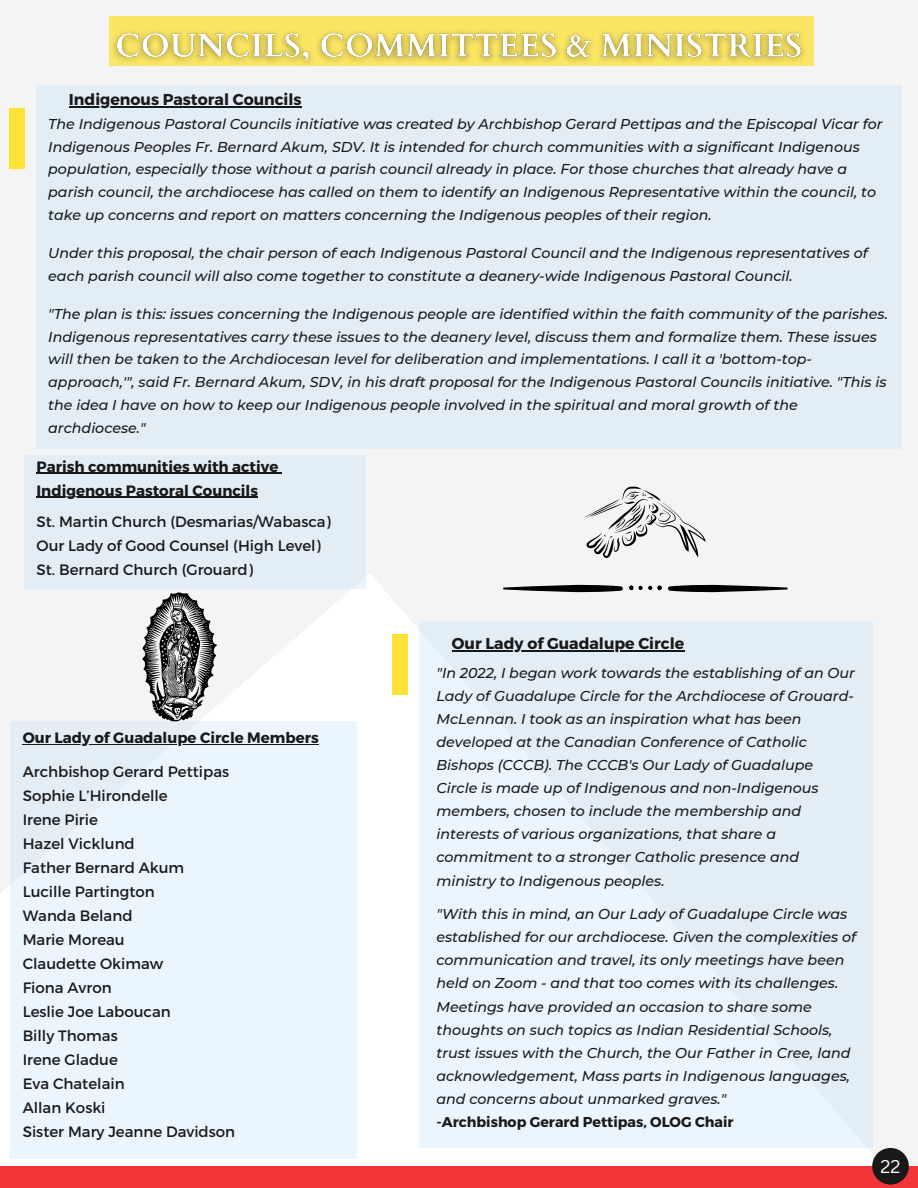
<style>
.page{position:relative;width:918px;height:1188px;background:#f4f4f4}
.page>*{position:absolute;margin:0;border:0;box-sizing:border-box;transform-origin:0 0}
.t1{font:18px "Canva Sans";color:#fff}
.t2{font:700 15.75px "Montserrat";color:#191919}
.t3{font:15px "Montserrat";color:#191919}
.t4{font:700 15px "Montserrat";color:#191919}
.t5{font:italic 500 14.25px/23.1px "Montserrat";color:#191919}
.t6{font:700 14.25px "Montserrat";color:#191919}
</style>
<div class="page">
<svg style="left:0;top:574px;width:873px;height:592px;fill:#fff"></svg>
<div style="left:10px;top:108px;width:15px;height:61px;background:#fee235"></div>
<div style="left:36px;top:86px;width:866px;height:363px;background:#e3edf6"></div>
<div style="left:0;top:1166px;width:918px;height:22px;background:#f13539"></div>
<svg style="left:872px;top:1148px;width:37px;height:37px"></svg>
<div style="left:109px;top:16px;width:705px;height:50px;background:#fbe664"></div>
<div style="left:24px;top:456px;width:342px;height:133px;background:#e3edf6"></div>
<div style="left:393px;top:634px;width:15px;height:61px;background:#fee235"></div>
<div style="left:419px;top:621px;width:453px;height:527px;background:#e3edf6"></div>
<div style="left:10px;top:722px;width:346px;height:437px;background:#ebf5fe"></div>
<svg style="left:503px;top:583px;width:120px;height:11px"></svg>
<svg style="left:629px;top:585px;width:4px;height:5px"></svg>
<svg style="left:668px;top:583px;width:120px;height:11px"></svg>
<svg style="left:639px;top:585px;width:23px;height:5px"></svg>
<svg style="left:585px;top:486px;width:121px;height:72px"></svg>
<svg style="left:142px;top:592px;width:75px;height:130px"></svg>
<hr style="left:37px;top:473px;width:241px;height:1px;background:#191919">
<hr style="left:37px;top:497px;width:221px;height:1px;background:#191919">
<img style="left:113px;top:31px;width:691px;height:33px">
<hr style="left:69px;top:106px;width:233px;height:1px;background:#191919">
<hr style="left:452px;top:650px;width:232px;height:1px;background:#191919">
<hr style="left:23px;top:744px;width:296px;height:1px;background:#191919">
<p class="t2" style="left:69px;top:89px;width:234px">Indigenous Pastoral Councils</p>
<p class="t5" style="left:48px;top:112px;width:836px">The Indigenous Pastoral Councils initiative was created by Archbishop Gerard Pettipas and the Episcopal Vicar for Indigenous Peoples Fr. Bernard Akum, SDV. It is intended for church communities with a significant Indigenous population, especially those without a parish council already in place. For those churches that already have a parish council, the archdiocese has called on them to identify an Indigenous Representative within the council, to take up concerns and report on matters concerning the Indigenous peoples of their region.</p>
<p class="t5" style="left:48px;top:242px;width:821px">Under this proposal, the chair person of each Indigenous Pastoral Council and the Indigenous representatives of each parish council will also come together to constitute a deanery-wide Indigenous Pastoral Council.</p>
<p class="t5" style="left:48px;top:302px;width:841px">"The plan is this: issues concerning the Indigenous people are identified within the faith community of the parishes.<br>Indigenous representatives carry these issues to the deanery level, discuss them and formalize them. These issues will then be taken to the Archdiocesan level for deliberation and implementations. I call it a 'bottom-top&shy;approach,'", said Fr. Bernard Akum, SDV, in his draft proposal for the Indigenous Pastoral Councils initiative. "This is the idea I have on how to keep our Indigenous people involved in the spiritual and moral growth of the archdiocese."</p>
<p class="t4" style="left:37px;top:457px;width:243px">Parish communities with active</p>
<p class="t4" style="left:37px;top:481px;width:223px">Indigenous Pastoral Councils</p>
<p class="t3" style="left:37px;top:512px;width:296px">St. Martin Church (Desmarias/Wabasca)</p>
<p class="t3" style="left:37px;top:536px;width:286px">Our Lady of Good Counsel (High Level)</p>
<p class="t3" style="left:37px;top:560px;width:218px">St. Bernard Church (Grouard)</p>
<p class="t4" style="left:23px;top:728px;width:298px">Our Lady of Guadalupe Circle Members</p>
<p class="t3" style="left:23px;top:762px;width:208px">Archbishop Gerard Pettipas</p>
<p class="t3" style="left:23px;top:786px;width:147px">Sophie L’Hirondelle</p>
<p class="t3" style="left:23px;top:810px;width:77px">Irene Pirie</p>
<p class="t3" style="left:23px;top:834px;width:114px">Hazel Vicklund</p>
<p class="t3" style="left:23px;top:858px;width:163px">Father Bernard Akum</p>
<p class="t3" style="left:23px;top:882px;width:134px">Lucille Partington</p>
<p class="t3" style="left:23px;top:906px;width:111px">Wanda Beland</p>
<p class="t3" style="left:23px;top:930px;width:104px">Marie Moreau</p>
<p class="t3" style="left:23px;top:954px;width:142px">Claudette Okimaw</p>
<p class="t3" style="left:23px;top:978px;width:90px">Fiona Avron</p>
<p class="t3" style="left:23px;top:1002px;width:150px">Leslie Joe Laboucan</p>
<p class="t3" style="left:23px;top:1026px;width:97px">Billy Thomas</p>
<p class="t3" style="left:23px;top:1050px;width:97px">Irene Gladue</p>
<p class="t3" style="left:23px;top:1074px;width:103px">Eva Chatelain</p>
<p class="t3" style="left:23px;top:1098px;width:84px">Allan Koski</p>
<p class="t3" style="left:23px;top:1122px;width:214px">Sister Mary Jeanne Davidson</p>
<p class="t2" style="left:452px;top:633px;width:234px">Our Lady of Guadalupe Circle</p>
<p class="t5" style="left:436px;top:661px;width:420px">"In 2022, I began work towards the establishing of an Our Lady of Guadalupe Circle for the Archdiocese of Grouard-McLennan. I took as an inspiration what has been developed at the Canadian Conference of Catholic Bishops (CCCB). The CCCB's Our Lady of Guadalupe Circle is made up of Indigenous and non-Indigenous members, chosen to include the membership and interests of various organizations, that share a commitment to a stronger Catholic presence and ministry to Indigenous peoples.</p>
<p class="t5" style="left:436px;top:903px;width:421px">"With this in mind, an Our Lady of Guadalupe Circle was established for our archdiocese. Given the complexities of communication and travel, its only meetings have been held on Zoom - and that too comes with its challenges.<br>Meetings have provided an occasion to share some thoughts on such topics as Indian Residential Schools, trust issues with the Church, the Our Father in Cree, land acknowledgement, Mass parts in Indigenous languages, and concerns about unmarked graves."</p>
<p class="t6" style="left:436px;top:1113px;width:299px">-Archbishop Gerard Pettipas, OLOG Chair</p>
<p class="t1" style="left:881px;top:1154px;width:21px">22</p>
</div>
